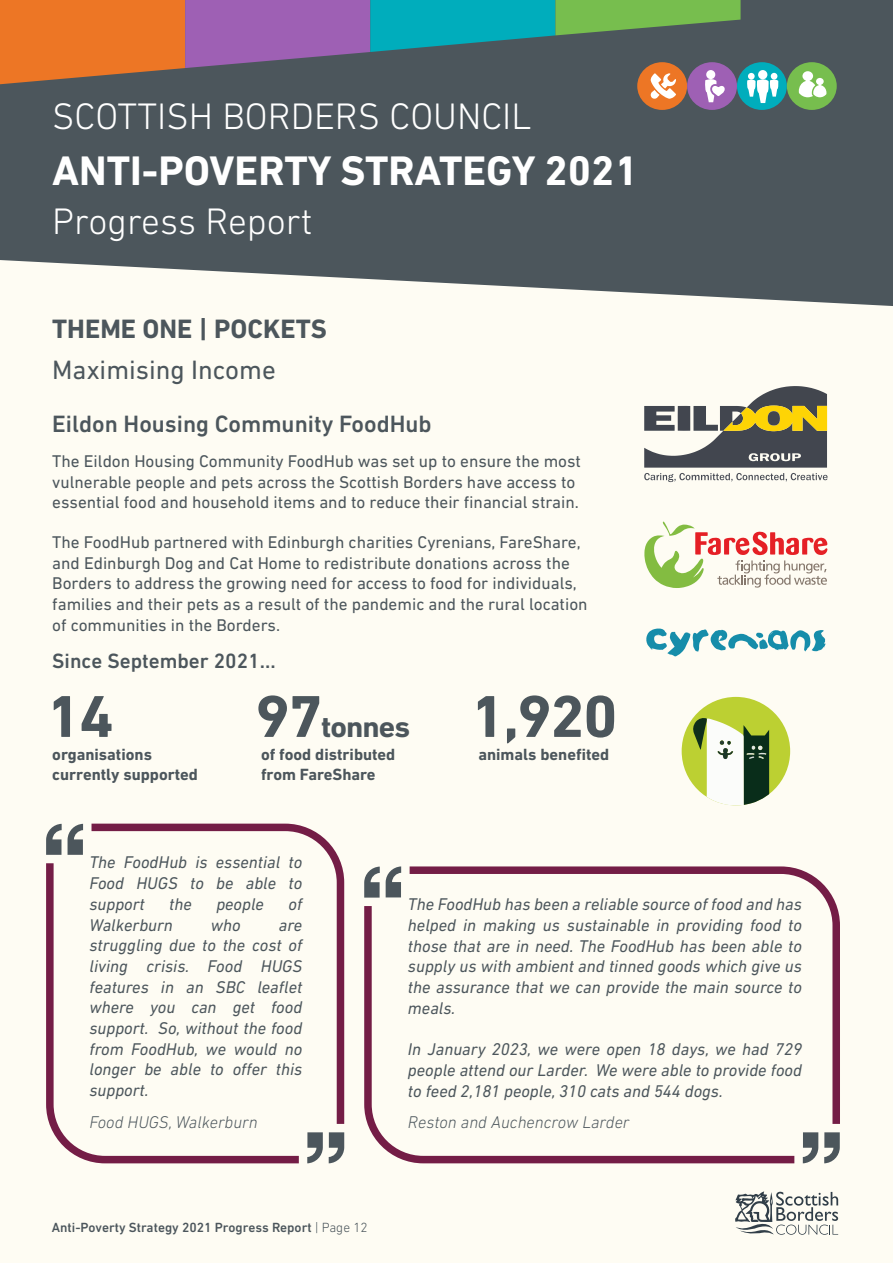
<style>
.page{position:relative;width:893px;height:1263px;background:#fefcf3}
.page>*{position:absolute;margin:0;border:0;box-sizing:border-box;transform-origin:0 0}
.t1{font:700 60px "DIN Next LT Pro";color:#4c565c;scale:1.04 1}
.t2{font:700 42px "DIN Next LT Pro";color:#fff}
.t3{font:300 37.5px "DIN Next LT Pro";color:#fff}
.t4{font:700 30px "DIN Next LT Pro";letter-spacing:-.03em;color:#4c565c;scale:1.04 1}
.t5{font:700 27px "DIN Next LT Pro";color:#4c565c}
.t6{font:27px "DIN Next LT Pro";color:#4c565c}
.t7{font:500 24px "DIN Next LT Pro";color:#4c565c}
.t8{font:500 21px "DIN Next LT Pro";color:#4c565c}
.t9{font:italic 17.25px/20.7px "DIN Next LT Pro";color:#4c565c;text-align:justify}
.t10{font:17.25px/20.7px "DIN Next LT Pro";color:#4c565c}
.t11{font:italic 300 17.25px "DIN Next LT Pro";color:#4c565c}
.t12{font:700 16.5px/19.5px "DIN Next LT Pro";color:#4c565c}
.t13{font:500 13.5px "DIN Next LT Pro";color:#4c565c}
.s1{font-size:60px}
.s2{font-weight:300}
</style>
<div class="page">
<svg style="left:0;top:0;width:893px;height:306px;background:#5e676b"></svg>
<div style="left:737px;top:62px;width:50px;height:48px;background:#00adbc;border-radius:50%"></div>
<div style="left:758px;top:70px;width:9px;height:9px;background:#fff;border-radius:50%"></div>
<div style="left:771px;top:73px;width:6px;height:7px;background:#fff;border-radius:50%"></div>
<div style="left:748px;top:73px;width:7px;height:7px;background:#fff;border-radius:50%"></div>
<svg style="left:747px;top:77px;width:32px;height:26px"></svg>
<div style="left:787px;top:62px;width:50px;height:48px;background:#77be4e;border-radius:50%"></div>
<svg style="left:799px;top:71px;width:27px;height:26px"></svg>
<div style="left:637px;top:62px;width:50px;height:48px;background:#ed7625;border-radius:50%"></div>
<div style="left:687px;top:62px;width:50px;height:48px;background:#9e60b4;border-radius:50%"></div>
<svg style="left:0;top:0;width:741px;height:102px;background:#76706a"></svg>
<svg style="left:735px;top:1191px;width:103px;height:44px"></svg>
<svg style="left:644px;top:386px;width:184px;height:96px"></svg>
<svg style="left:644px;top:521px;width:183px;height:67px"></svg>
<svg style="left:646px;top:629px;width:179px;height:27px"></svg>
<div style="left:682px;top:697px;width:108px;height:108px;background:#bcd032;border-radius:50%"></div>
<svg style="left:692px;top:717px;width:77px;height:88px"></svg>
<svg style="left:307px;top:1132px;width:16px;height:31px"></svg>
<svg style="left:329px;top:1132px;width:15px;height:31px"></svg>
<svg style="left:91px;top:823px;width:254px;height:301px"></svg>
<svg style="left:46px;top:856px;width:260px;height:308px"></svg>
<svg style="left:68px;top:824px;width:15px;height:31px"></svg>
<svg style="left:46px;top:824px;width:16px;height:31px"></svg>
<svg style="left:803px;top:1132px;width:15px;height:31px"></svg>
<svg style="left:824px;top:1132px;width:16px;height:31px"></svg>
<svg style="left:409px;top:866px;width:431px;height:258px"></svg>
<svg style="left:364px;top:898px;width:438px;height:266px"></svg>
<svg style="left:386px;top:866px;width:15px;height:31px"></svg>
<svg style="left:364px;top:866px;width:16px;height:31px"></svg>
<h3 class="t3" style="left:52px;top:95px;width:481px">SCOTTISH BORDERS COUNCIL</h3>
<h2 class="t2" style="left:52px;top:146px;width:587px">ANTI-POVERTY STRATEGY 2021</h2>
<h3 class="t3" style="left:52px;top:200px;width:262px">Progress Report</h3>
<h3 class="t5" style="left:52px;top:313px;width:276px">THEME ONE | POCKETS</h3>
<h3 class="t6" style="left:52px;top:354px;width:225px">Maximising Income</h3>
<h3 class="t7" style="left:52px;top:410px;width:381px">Eildon Housing Community FoodHub</h3>
<p class="t10" style="left:52px;top:450px;width:530px">The Eildon Housing Community FoodHub was set up to ensure the most vulnerable people and pets across the Scottish Borders have access to essential food and household items and to reduce their financial strain.</p>
<p class="t10" style="left:52px;top:531px;width:537px">The FoodHub partnered with Edinburgh charities Cyrenians, FareShare, and Edinburgh Dog and Cat Home to redistribute donations across the Borders to address the growing need for access to food for individuals, families and their pets as a result of the pandemic and the rural location of communities in the Borders.</p>
<p class="t8" style="left:52px;top:649px;width:225px">Since September 2021...</p>
<h1 class="t1" style="left:46px;top:681px;width:67px">14</h1>
<p class="t12" style="left:52px;top:745px;width:147px">organisations currently supported</p>
<h3 class="t4" style="left:255px;top:709px;width:150px"><span class="s1">97</span>tonnes</h3>
<p class="t12" style="left:261px;top:745px;width:136px">of food distributed from FareShare</p>
<h1 class="t1" style="left:470px;top:681px;width:143px">1,920</h1>
<p class="t12" style="left:478px;top:745px;width:132px">animals benefited</p>
<p class="t9" style="left:89px;top:852px;width:214px">The FoodHub is essential to Food HUGS to be able to support</p>
<p class="t9" style="left:169px;top:893px;width:24px">the</p>
<p class="t9" style="left:216px;top:893px;width:49px">people</p>
<p class="t9" style="left:288px;top:893px;width:15px">of</p>
<p class="t9" style="left:89px;top:914px;width:85px">Walkerburn</p>
<p class="t9" style="left:211px;top:914px;width:31px">who</p>
<p class="t9" style="left:89px;top:914px;width:214px;text-indent:189px">are struggling due to the cost of living crisis. Food HUGS features in an SBC leaflet where you can get food support. So, without the food from FoodHub, we would no longer be able to offer this support.</p>
<p class="t11" style="left:89px;top:1113px;width:170px">Food HUGS, Walkerburn</p>
<p class="t13" style="left:52px;top:1219px;width:317px">Anti-Poverty Strategy 2021 Progress Report <span class="s2">| Page 12</span></p>
<p class="t9" style="left:408px;top:894px;width:395px">The FoodHub has been a reliable source of food and has helped in making us sustainable in providing food to those that are in need. The FoodHub has been able to supply us with ambient and tinned goods which give us the assurance that we can provide the main source to meals.</p>
<p class="t9" style="left:408px;top:1039px;width:395px">In January 2023, we were open 18 days, we had 729 people attend our Larder. We were able to provide food to feed 2,181 people, 310 cats and 544 dogs.</p>
<p class="t11" style="left:408px;top:1113px;width:223px">Reston and Auchencrow Larder</p>
</div>
